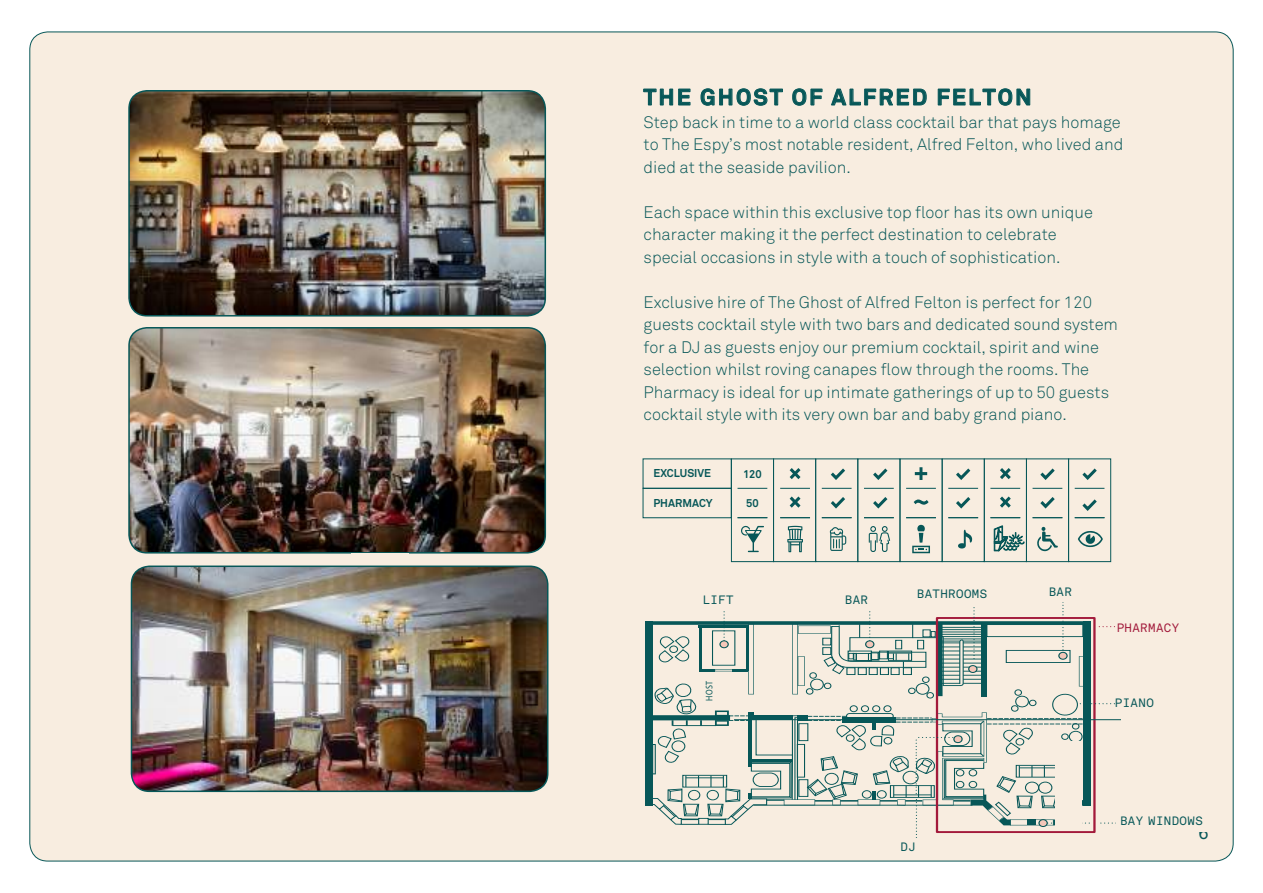
<style>
.page{position:relative;width:1263px;height:893px;background:#fff}
.page>*{position:absolute;margin:0;border:0;box-sizing:border-box;transform-origin:0 0}
.t1{font:700 22.5px "Akkurat";letter-spacing:.1em;color:#075758}
.t2{font:18px "Akkurat Mono";color:#075758}
.t3{font:300 16.5px/22.5px "Akkurat";color:#075758}
.t4{font:12px "Akkurat Mono";letter-spacing:.035em;color:#075758}
.t5{font:12px "Akkurat Mono";letter-spacing:.035em;color:#a21a3b}
.t6{font:700 11.25px "Akkurat";color:#075758}
.t7{font:9.6px "Akkurat Std Mono";letter-spacing:.05em;color:#075758;scale:.84 1}
</style>
<div class="page">
<div style="left:30px;top:32px;width:1203px;height:829px;background:#f8ede0;border-radius:18px"></div>
<div style="left:643px;top:488px;width:88px;height:30px;border:1px solid #075758"></div>
<div style="left:643px;top:459px;width:88px;height:30px;border:1px solid #075758"></div>
<hr style="left:737px;top:517px;width:30px;height:1px;background:#075758">
<hr style="left:1032px;top:517px;width:30px;height:1px;background:#075758">
<hr style="left:737px;top:488px;width:30px;height:1px;background:#075758">
<hr style="left:780px;top:488px;width:30px;height:1px;background:#075758">
<hr style="left:864px;top:488px;width:30px;height:1px;background:#075758">
<hr style="left:906px;top:488px;width:30px;height:1px;background:#075758">
<hr style="left:948px;top:488px;width:30px;height:1px;background:#075758">
<hr style="left:990px;top:488px;width:30px;height:1px;background:#075758">
<hr style="left:1032px;top:488px;width:30px;height:1px;background:#075758">
<svg style="left:1075px;top:488px;width:29px;height:1px"></svg>
<svg style="left:1000px;top:496px;width:11px;height:12px"></svg>
<svg style="left:956px;top:497px;width:15px;height:12px"></svg>
<svg style="left:1040px;top:497px;width:15px;height:12px"></svg>
<svg style="left:789px;top:496px;width:12px;height:12px"></svg>
<svg style="left:789px;top:468px;width:12px;height:11px"></svg>
<svg style="left:915px;top:467px;width:12px;height:13px"></svg>
<svg style="left:1000px;top:468px;width:11px;height:11px"></svg>
<svg style="left:873px;top:497px;width:15px;height:12px"></svg>
<svg style="left:873px;top:468px;width:15px;height:12px"></svg>
<svg style="left:822px;top:488px;width:29px;height:21px"></svg>
<svg style="left:830px;top:468px;width:15px;height:12px"></svg>
<svg style="left:956px;top:468px;width:15px;height:12px"></svg>
<svg style="left:1040px;top:468px;width:15px;height:12px"></svg>
<svg style="left:1082px;top:468px;width:15px;height:12px"></svg>
<svg style="left:869px;top:526px;width:21px;height:26px"></svg>
<svg style="left:741px;top:526px;width:23px;height:26px"></svg>
<svg style="left:787px;top:526px;width:16px;height:26px"></svg>
<svg style="left:912px;top:524px;width:18px;height:29px"></svg>
<svg style="left:1037px;top:527px;width:21px;height:24px"></svg>
<svg style="left:1078px;top:531px;width:25px;height:16px"></svg>
<svg style="left:829px;top:527px;width:17px;height:24px"></svg>
<hr style="left:780px;top:517px;width:30px;height:1px;background:#075758">
<hr style="left:822px;top:517px;width:30px;height:1px;background:#075758">
<hr style="left:864px;top:517px;width:30px;height:1px;background:#075758">
<hr style="left:906px;top:517px;width:30px;height:1px;background:#075758">
<hr style="left:948px;top:517px;width:30px;height:1px;background:#075758">
<hr style="left:990px;top:517px;width:30px;height:1px;background:#075758">
<div style="left:731px;top:458px;width:43px;height:104px;border:1px solid #075758"></div>
<div style="left:773px;top:458px;width:43px;height:104px;border:1px solid #075758"></div>
<div style="left:815px;top:458px;width:43px;height:104px;border:1px solid #075758"></div>
<div style="left:857px;top:458px;width:43px;height:104px;border:1px solid #075758"></div>
<div style="left:942px;top:458px;width:43px;height:104px;border:1px solid #075758"></div>
<div style="left:984px;top:458px;width:43px;height:104px;border:1px solid #075758"></div>
<div style="left:1026px;top:458px;width:43px;height:104px;border:1px solid #075758"></div>
<div style="left:1068px;top:458px;width:43px;height:104px;border:1px solid #075758"></div>
<svg style="left:993px;top:517px;width:32px;height:34px"></svg>
<svg style="left:958px;top:530px;width:15px;height:19px"></svg>
<svg style="left:914px;top:499px;width:14px;height:6px"></svg>
<svg style="left:1075px;top:499px;width:29px;height:19px"></svg>
<div style="left:645px;top:621px;width:8px;height:185px;background:#075758"></div>
<svg style="left:653px;top:602px;width:463px;height:236px"></svg>
<svg style="left:643px;top:89px;width:47px;height:16px"></svg>
<svg style="left:701px;top:88px;width:82px;height:18px"></svg>
<svg style="left:792px;top:88px;width:30px;height:18px"></svg>
<svg style="left:831px;top:89px;width:96px;height:17px"></svg>
<svg style="left:938px;top:88px;width:92px;height:18px"></svg>
<div style="left:702px;top:589px;width:45px;height:22px;background:#f8ede0"></div>
<div style="left:845px;top:589px;width:44px;height:22px;background:#f8ede0"></div>
<div style="left:1115px;top:687px;width:86px;height:31px;background:#f8ede0"></div>
<div style="left:917px;top:581px;width:91px;height:26px;background:#f8ede0"></div>
<img style="left:129px;top:91px;width:416px;height:223px">
<div style="left:128px;top:90px;width:418px;height:227px;border:2px solid #075758;border-radius:18px"></div>
<img style="left:129px;top:328px;width:416px;height:223px">
<div style="left:128px;top:327px;width:418px;height:227px;border:2px solid #075758;border-radius:18px"></div>
<div style="left:486px;top:752px;width:22px;height:44px;background:linear-gradient(to right,#efe7da,#efe7db)"></div>
<img style="left:131px;top:566px;width:417px;height:225px">
<div style="left:131px;top:565px;width:417px;height:227px;border:2px solid #075758;border-radius:18px"></div>
<div style="left:1111px;top:638px;width:86px;height:41px;background:#f8ede0"></div>
<div style="left:1055px;top:741px;width:27px;height:87px;background:#f8ede0"></div>
<h1 class="t1" style="left:644px;top:83px;width:389px">THE GHOST OF ALFRED FELTON</h1>
<p class="t3" style="left:644px;top:111px;width:481px">Step back in time to a world class cocktail bar that pays homage to The Espy’s most notable resident, Alfred Felton, who lived and died at the seaside pavilion.</p>
<p class="t3" style="left:644px;top:201px;width:451px">Each space within this exclusive top floor has its own unique character making it the perfect destination to celebrate special occasions in style with a touch of sophistication.</p>
<p class="t3" style="left:644px;top:291px;width:476px">Exclusive hire of The Ghost of Alfred Felton is perfect for 120 guests cocktail style with two bars and dedicated sound system for a DJ as guests enjoy our premium cocktail, spirit and wine selection whilst roving canapes flow through the rooms. The Pharmacy is ideal for up intimate gatherings of up to 50 guests cocktail style with its very own bar and baby grand piano.</p>
<p class="t6" style="left:653px;top:466px;width:59px">EXCLUSIVE</p>
<p class="t6" style="left:653px;top:495px;width:61px">PHARMACY</p>
<p class="t6" style="left:743px;top:467px;width:20px">120</p>
<p class="t6" style="left:746px;top:495px;width:14px">50</p>
<p class="t7" style="left:721px;top:600px;width:19px;rotate:-90deg">LIFT</p>
<p class="t7" style="left:1060px;top:600px;width:19px;rotate:-90deg">BAR</p>
<p class="t4" style="left:1049px;top:584px;width:25px">BAR</p>
<p class="t4" style="left:917px;top:587px;width:72px">BATHROOMS</p>
<p class="t4" style="left:702px;top:593px;width:33px">LIFT</p>
<p class="t4" style="left:845px;top:593px;width:25px">BAR</p>
<p class="t7" style="left:703px;top:701px;width:25px;rotate:-90deg">HOST</p>
<p class="t7" style="left:908px;top:850px;width:12px;rotate:-90deg">DJ</p>
<p class="t4" style="left:901px;top:840px;width:17px">DJ</p>
<p class="t5" style="left:1117px;top:620px;width:64px">PHARMACY</p>
<p class="t4" style="left:1115px;top:696px;width:40px">PIANO</p>
<p class="t4" style="left:1120px;top:814px;width:84px">BAY WINDOWS</p>
<p class="t2" style="left:1198px;top:822px;width:13px">6</p>
</div>
